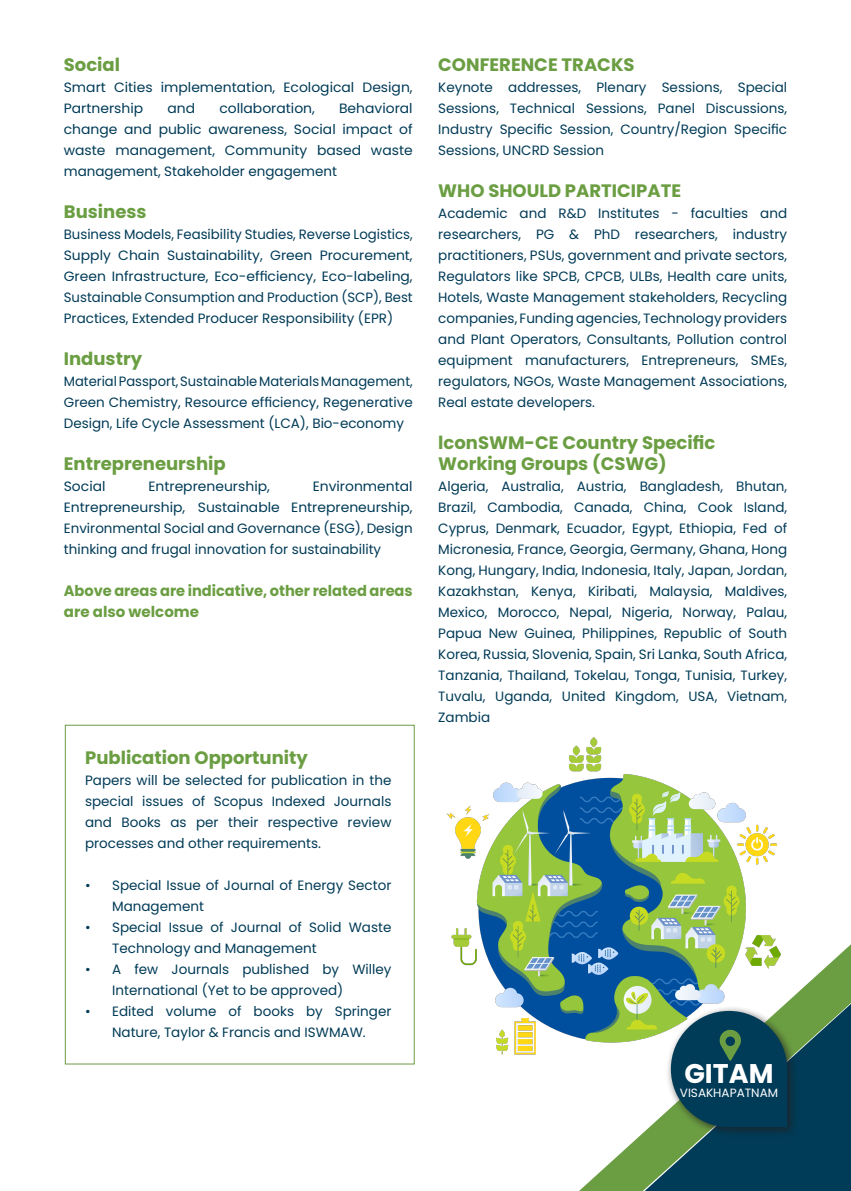
<style>
.page{position:relative;width:851px;height:1191px;background:#fff}
.page>*{position:absolute;margin:0;border:0;box-sizing:border-box;transform-origin:0 0}
.t1{font:700 27px "Poppins";color:#fff}
.t2{font:700 18px/21px "Poppins";color:#6b9e42}
.t3{font:700 15px/21px "Poppins";color:#6b9e42}
.t4{font:13.5px/21px "Poppins";color:#003b57;text-align:justify}
.t5{font:12px "Poppins";color:#fff}
</style>
<div class="page">
<img style="left:446px;top:737px;width:332px;height:318px">
<svg style="left:579px;top:944px;width:271px;height:247px"></svg>
<svg style="left:644px;top:1003px;width:206px;height:188px;background:#2d6063"></svg>
<div style="left:65px;top:725px;width:349px;height:339px;border:1px solid #6b9e42"></div>
<p class="t2" style="left:64px;top:54px;width:58px">Social</p>
<p class="t4" style="left:64px;top:77px;width:350px">Smart Cities implementation, Ecological Design,<br>Partnership</p>
<p class="t4" style="left:64px;top:98px;width:350px;text-indent:275px">Behavioral change and public awareness, Social impact of waste management, Community based waste management, Stakeholder engagement</p>
<p class="t2" style="left:64px;top:201px;width:84px">Business</p>
<p class="t4" style="left:64px;top:224px;width:350px">Business Models, Feasibility Studies, Reverse Logistics, Supply Chain Sustainability, Green Procurement, Green Infrastructure, Eco-efficiency, Eco-labeling, Sustainable Consumption and Production (SCP), Best Practices, Extended Producer Responsibility (EPR)</p>
<p class="t2" style="left:64px;top:348px;width:80px">Industry</p>
<p class="t4" style="left:64px;top:371px;width:350px">Material Passport, Sustainable Materials Management, Green Chemistry, Resource efficiency, Regenerative Design, Life Cycle Assessment (LCA), Bio-economy</p>
<p class="t2" style="left:64px;top:453px;width:163px">Entrepreneurship</p>
<p class="t4" style="left:64px;top:476px;width:43px">Social</p>
<p class="t4" style="left:148px;top:476px;width:123px">Entrepreneurship,</p>
<p class="t4" style="left:167px;top:98px;width:29px">and</p>
<p class="t4" style="left:219px;top:98px;width:97px">collaboration,</p>
<p class="t4" style="left:64px;top:476px;width:350px;text-indent:249px">Environmental Entrepreneurship, Sustainable Entrepreneurship, Environmental Social and Governance (ESG), Design thinking and frugal innovation for sustainability</p>
<p class="t3" style="left:64px;top:580px;width:350px">Above areas are indicative, other related areas are also welcome</p>
<p class="t2" style="left:85px;top:747px;width:224px">Publication Opportunity</p>
<p class="t4" style="left:85px;top:770px;width:308px">Papers will be selected for publication in the special issues of Scopus Indexed Journals and Books as per their respective review processes and other requirements.</p>
<p class="t4" style="left:112px;top:875px;width:281px;text-indent:-27px">• Special Issue of Journal of Energy Sector<br>Management</p>
<p class="t4" style="left:112px;top:917px;width:281px;text-indent:-27px">• Special Issue of Journal of Solid Waste<br>Technology and Management</p>
<p class="t4" style="left:112px;top:959px;width:281px;text-indent:-27px">• A few Journals published by Willey<br>International (Yet to be approved)</p>
<p class="t4" style="left:85px;top:1001px;width:308px;text-align:center">• Edited volume of books by Springer<br>Nature, Taylor &amp; Francis and ISWMAW.</p>
<p class="t2" style="left:438px;top:54px;width:198px">CONFERENCE TRACKS</p>
<p class="t4" style="left:438px;top:77px;width:350px">Keynote addresses, Plenary Sessions, Special Sessions, Technical Sessions, Panel Discussions, Industry Specific Session, Country/Region Specific Sessions, UNCRD Session</p>
<p class="t2" style="left:438px;top:180px;width:244px">WHO SHOULD PARTICIPATE</p>
<p class="t4" style="left:438px;top:203px;width:350px">Academic and R&amp;D Institutes - faculties and researchers, PG &amp; PhD researchers, industry practitioners, PSUs, government and private sectors, Regulators like SPCB, CPCB, ULBs, Health care units, Hotels, Waste Management stakeholders, Recycling companies, Funding agencies, Technology providers and Plant Operators, Consultants, Pollution control equipment manufacturers, Entrepreneurs, SMEs, regulators, NGOs, Waste Management Associations, Real estate developers.</p>
<p class="t2" style="left:438px;top:432px;width:278px">lconSWM-CE Country Specific<br>Working Groups (CSWG)</p>
<p class="t4" style="left:438px;top:476px;width:350px">Algeria, Australia, Austria, Bangladesh, Bhutan, Brazil, Cambodia, Canada, China, Cook Island, Cyprus, Denmark, Ecuador, Egypt, Ethiopia, Fed of Micronesia, France, Georgia, Germany, Ghana, Hong Kong, Hungary, India, Indonesia, Italy, Japan, Jordan, Kazakhstan, Kenya, Kiribati, Malaysia, Maldives, Mexico, Morocco, Nepal, Nigeria, Norway, Palau, Papua New Guinea, Philippines, Republic of South Korea, Russia, Slovenia, Spain, Sri Lanka, South Africa, Tanzania, Thailand, Tokelau, Tonga, Tunisia, Turkey, Tuvalu, Uganda, United Kingdom, USA, Vietnam, Zambia</p>
<p class="t1" style="left:684px;top:1057px;width:91px">GITAM</p>
<p class="t5" style="left:679px;top:1086px;width:100px">VISAKHAPATNAM</p>
</div>
